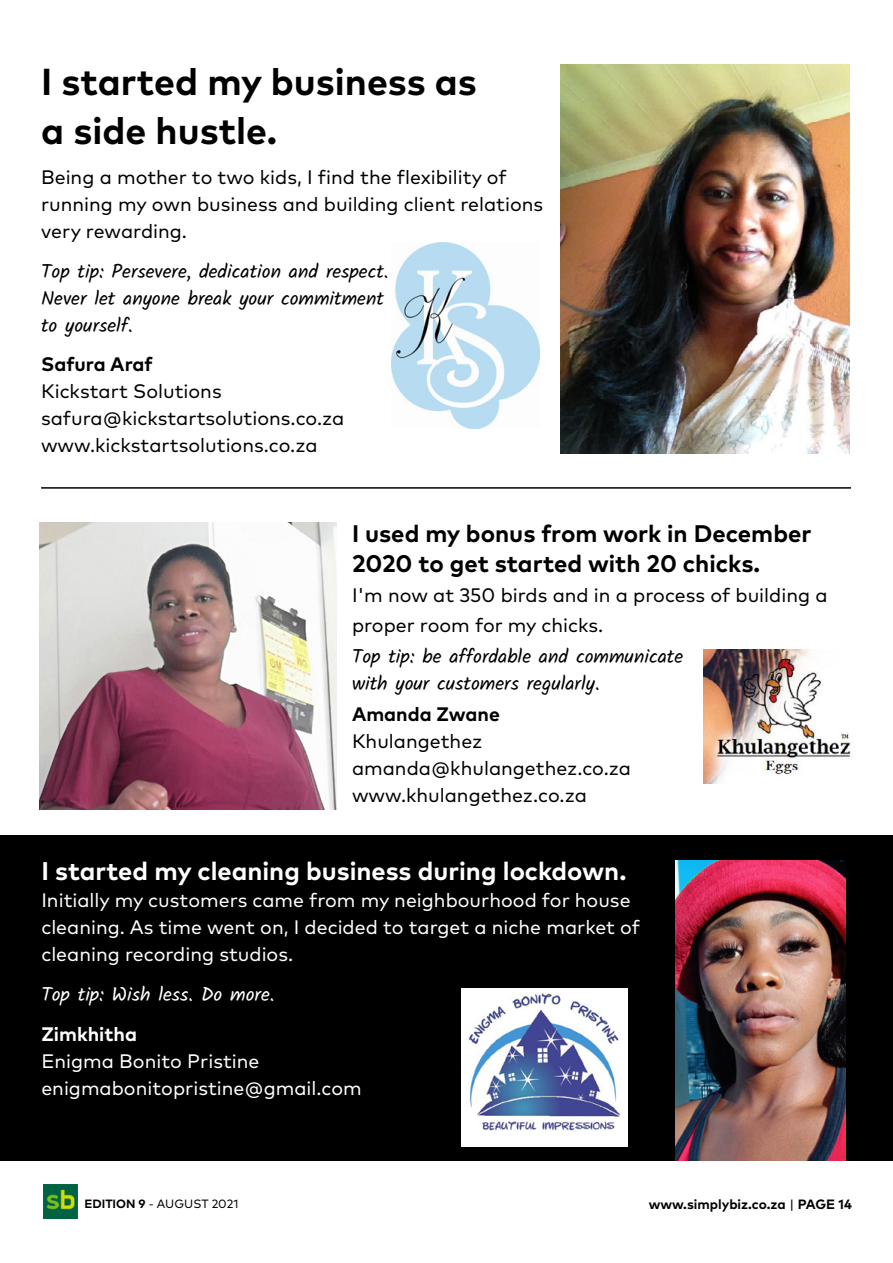
<style>
.page{position:relative;width:893px;height:1263px;background:#fff}
.page>*{position:absolute;margin:0;border:0;box-sizing:border-box;transform-origin:0 0}
.t1{font:700 37.5px/49.5px "Mark Pro";color:#000}
.t2{font:700 25.5px "Mark Pro";color:#fff}
.t3{font:700 24px/30px "Mark Pro";color:#000}
.t4{font:19.5px/27px "Mark Pro";color:#000}
.t5{font:19.5px/27px "Mark Pro";color:#fff}
.t6{font:19.5px/27px "Kalam";color:#000}
.t7{font:19.5px "Kalam";color:#fff}
.t8{font:700 19.5px "Mark Pro";color:#000}
.t9{font:700 19.5px "Mark Pro";color:#fff}
.t10{font:700 13.5px "Mark Pro";color:#000}
.t11{font:12px "Mark Pro";color:#000}
.s1{font-weight:700}
.s2{font-weight:400}
</style>
<div class="page">
<div style="left:0;top:835px;width:893px;height:326px;background:#000"></div>
<img style="left:676px;top:860px;width:170px;height:301px">
<img style="left:44px;top:1185px;width:34px;height:34px">
<img style="left:561px;top:65px;width:288px;height:388px">
<img style="left:391px;top:242px;width:149px;height:186px">
<img style="left:703px;top:650px;width:148px;height:133px">
<img style="left:39px;top:523px;width:298px;height:287px">
<img style="left:461px;top:988px;width:167px;height:159px">
<hr style="left:41px;top:487px;width:810px;height:2px;background:#000">
<h1 class="t1" style="left:41px;top:53px;width:437px">I started my business as a side hustle.</h1>
<p class="t4" style="left:41px;top:162px;width:504px">Being a mother to two kids, I find the flexibility of running my own business and building client relations very rewarding.</p>
<p class="t6" style="left:41px;top:259px;width:349px">Top tip: Persevere, dedication and respect.<br>Never let anyone break your commitment to yourself.</p>
<p class="t8" style="left:41px;top:350px;width:113px">Safura Araf</p>
<p class="t4" style="left:41px;top:376px;width:305px">Kickstart Solutions safura@kickstartsolutions.co.za www.kickstartsolutions.co.za</p>
<p class="t3" style="left:352px;top:516px;width:461px">I used my bonus from work in December<br>2020 to get started with 20 chicks.</p>
<p class="t4" style="left:352px;top:578px;width:477px;line-height:30px">I'm now at 350 birds and in a process of building a proper room for my chicks.</p>
<p class="t6" style="left:352px;top:644px;width:333px">Top tip: be affordable and communicate with your customers regularly.</p>
<p class="t8" style="left:352px;top:699px;width:149px">Amanda Zwane</p>
<p class="t4" style="left:352px;top:726px;width:281px">Khulangethez amanda@khulangethez.co.za www.khulangethez.co.za</p>
<h2 class="t2" style="left:41px;top:852px;width:587px">I started my cleaning business during lockdown.</h2>
<p class="t5" style="left:41px;top:885px;width:600px">Initially my customers came from my neighbourhood for house cleaning. As time went on, I decided to target a niche market of cleaning recording studios.</p>
<p class="t7" style="left:41px;top:981px;width:235px">Top tip: Wish less. Do more.</p>
<p class="t9" style="left:41px;top:1019px;width:97px">Zimkhitha</p>
<p class="t5" style="left:41px;top:1046px;width:322px">Enigma Bonito Pristine enigmabonitopristine@gmail.com</p>
<p class="t11" style="left:84px;top:1194px;width:155px"><span class="s1">EDITION 9</span> - AUGUST 2021</p>
<p class="t10" style="left:649px;top:1194px;width:205px">www.simplybiz.co.za <span class="s2">|</span> PAGE 14</p>
</div>
